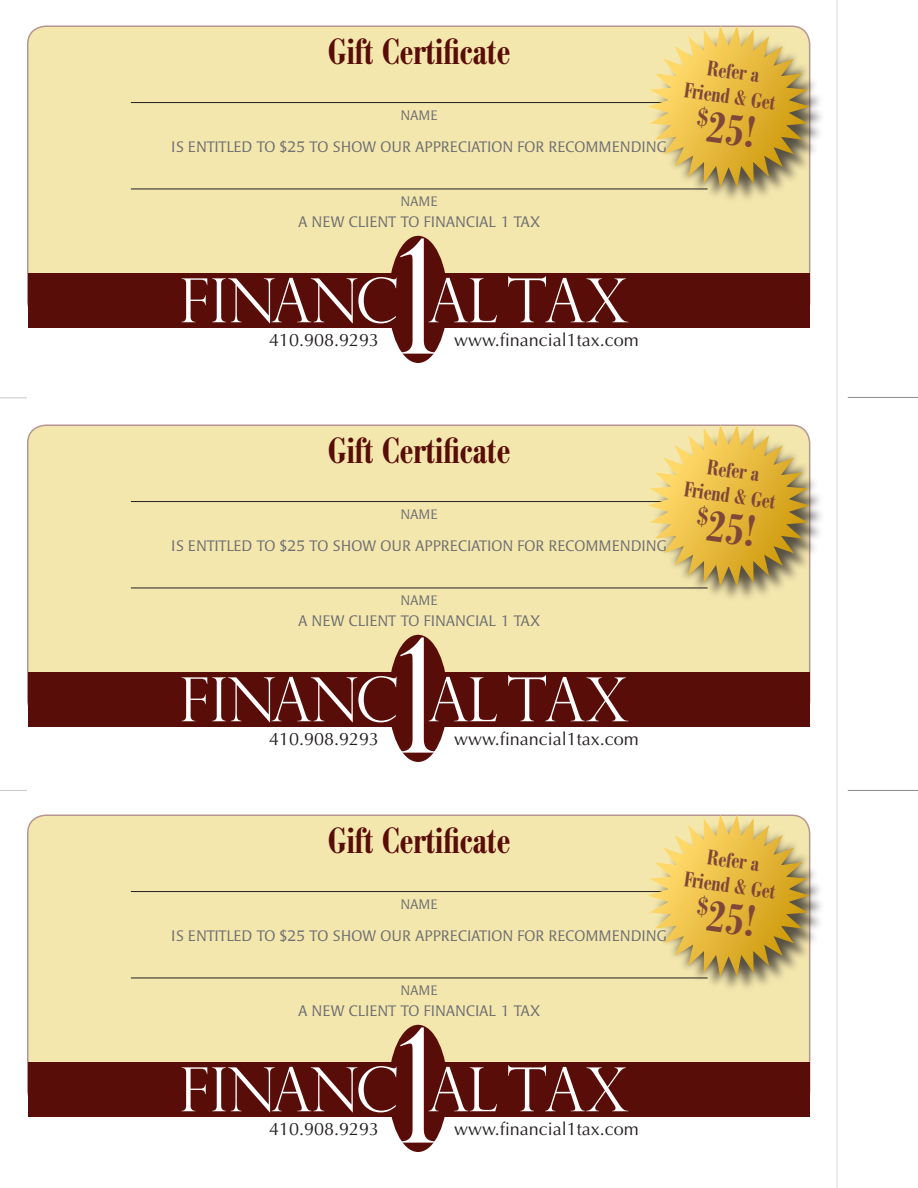
<style>
.page{position:relative;width:918px;height:1188px;background:#fff}
.page>*{position:absolute;margin:0;border:0;box-sizing:border-box;transform-origin:0 0}
.t1{font:500 condensed 43.5px "Bodoni BE";color:#7f4739}
.t2{font:500 condensed 36px "Bodoni BE";color:#590d08}
.t3{font:500 condensed 21px/25.2px "Bodoni BE";color:#7f4739;text-align:center}
.t4{font:18px "Optima";color:#231f20}
.t5{font:300 15px "Poppl Laudatio";letter-spacing:.02em;color:#6c6d70}
.t6{font:300 13.5px "Poppl Laudatio";letter-spacing:.02em;color:#6c6d70}
</style>
<div class="page">
<hr style="left:837px;top:0;width:1px;height:1188px;background:#bcbdc0">
<div style="left:28px;top:26px;width:782px;height:294px;background:#f4e7ae;border-radius:18px"></div>
<div style="left:389px;top:236px;width:59px;height:127px;background:#590d08;border-radius:50%"></div>
<div style="left:28px;top:273px;width:782px;height:55px;background:#590d08"></div>
<svg style="left:182px;top:238px;width:315px;height:116px"></svg>
<svg style="left:508px;top:276px;width:120px;height:46px"></svg>
<hr style="left:131px;top:189px;width:577px;height:1px;background:#231f20">
<hr style="left:131px;top:102px;width:577px;height:1px;background:#231f20">
<div style="left:652px;top:29px;width:174px;height:175px;background:#231f20;opacity:.75"></div>
<svg style="left:648px;top:26px;width:162px;height:162px"></svg>
<div style="left:28px;top:425px;width:782px;height:294px;background:#f4e7ae;border-radius:18px"></div>
<div style="left:389px;top:635px;width:59px;height:127px;background:#590d08;border-radius:50%"></div>
<div style="left:28px;top:672px;width:782px;height:55px;background:#590d08"></div>
<svg style="left:182px;top:637px;width:315px;height:116px"></svg>
<svg style="left:508px;top:675px;width:120px;height:46px"></svg>
<hr style="left:131px;top:588px;width:577px;height:1px;background:#231f20">
<hr style="left:131px;top:501px;width:577px;height:1px;background:#231f20">
<div style="left:652px;top:428px;width:174px;height:175px;background:#231f20;opacity:.75"></div>
<svg style="left:648px;top:424px;width:162px;height:162px"></svg>
<div style="left:28px;top:815px;width:782px;height:294px;background:#f4e7ae;border-radius:18px"></div>
<div style="left:389px;top:1025px;width:59px;height:127px;background:#590d08;border-radius:50%"></div>
<div style="left:28px;top:1062px;width:782px;height:55px;background:#590d08"></div>
<svg style="left:182px;top:1027px;width:315px;height:116px"></svg>
<svg style="left:508px;top:1065px;width:120px;height:46px"></svg>
<hr style="left:131px;top:978px;width:577px;height:1px;background:#231f20">
<hr style="left:131px;top:891px;width:577px;height:1px;background:#231f20">
<div style="left:652px;top:818px;width:174px;height:175px;background:#231f20;opacity:.75"></div>
<svg style="left:648px;top:814px;width:162px;height:162px"></svg>
<hr style="left:848px;top:397px;width:70px;height:1px;background:#231f20">
<hr style="left:848px;top:790px;width:70px;height:1px;background:#231f20">
<svg style="left:0;top:790px;width:27px;height:1px"></svg>
<svg style="left:0;top:397px;width:27px;height:1px"></svg>
<p class="t2" style="left:328px;top:31px;width:184px">Gift Certificate</p>
<p class="t6" style="left:401px;top:108px;width:38px">NAME</p>
<p class="t5" style="left:172px;top:138px;width:497px">IS ENTITLED TO $25 TO SHOW OUR APPRECIATION FOR RECOMMENDING</p>
<p class="t6" style="left:401px;top:194px;width:38px">NAME</p>
<p class="t5" style="left:298px;top:214px;width:244px">A NEW CLIENT TO FINANCIAL 1 TAX</p>
<p class="t3" style="left:690px;top:53px;width:93px;rotate:8deg">Refer a<br>Friend &amp; Get</p>
<p class="t1" style="left:700px;top:101px;width:61px;rotate:8deg"><sup>$</sup>25!</p>
<p class="t4" style="left:269px;top:330px;width:112px">410.908.9293</p>
<p class="t4" style="left:454px;top:330px;width:186px">www.financial1tax.com</p>
<p class="t2" style="left:328px;top:430px;width:184px">Gift Certificate</p>
<p class="t6" style="left:401px;top:507px;width:38px">NAME</p>
<p class="t5" style="left:172px;top:537px;width:497px">IS ENTITLED TO $25 TO SHOW OUR APPRECIATION FOR RECOMMENDING</p>
<p class="t6" style="left:401px;top:593px;width:38px">NAME</p>
<p class="t5" style="left:298px;top:613px;width:244px">A NEW CLIENT TO FINANCIAL 1 TAX</p>
<p class="t3" style="left:690px;top:452px;width:93px;rotate:8deg">Refer a<br>Friend &amp; Get</p>
<p class="t1" style="left:700px;top:500px;width:61px;rotate:8deg"><sup>$</sup>25!</p>
<p class="t4" style="left:269px;top:729px;width:112px">410.908.9293</p>
<p class="t4" style="left:454px;top:729px;width:186px">www.financial1tax.com</p>
<p class="t2" style="left:328px;top:820px;width:184px">Gift Certificate</p>
<p class="t6" style="left:401px;top:897px;width:38px">NAME</p>
<p class="t5" style="left:172px;top:927px;width:497px">IS ENTITLED TO $25 TO SHOW OUR APPRECIATION FOR RECOMMENDING</p>
<p class="t6" style="left:401px;top:983px;width:38px">NAME</p>
<p class="t5" style="left:298px;top:1003px;width:244px">A NEW CLIENT TO FINANCIAL 1 TAX</p>
<p class="t3" style="left:690px;top:842px;width:93px;rotate:8deg">Refer a<br>Friend &amp; Get</p>
<p class="t1" style="left:700px;top:890px;width:61px;rotate:8deg"><sup>$</sup>25!</p>
<p class="t4" style="left:269px;top:1119px;width:112px">410.908.9293</p>
<p class="t4" style="left:454px;top:1119px;width:186px">www.financial1tax.com</p>
</div>
